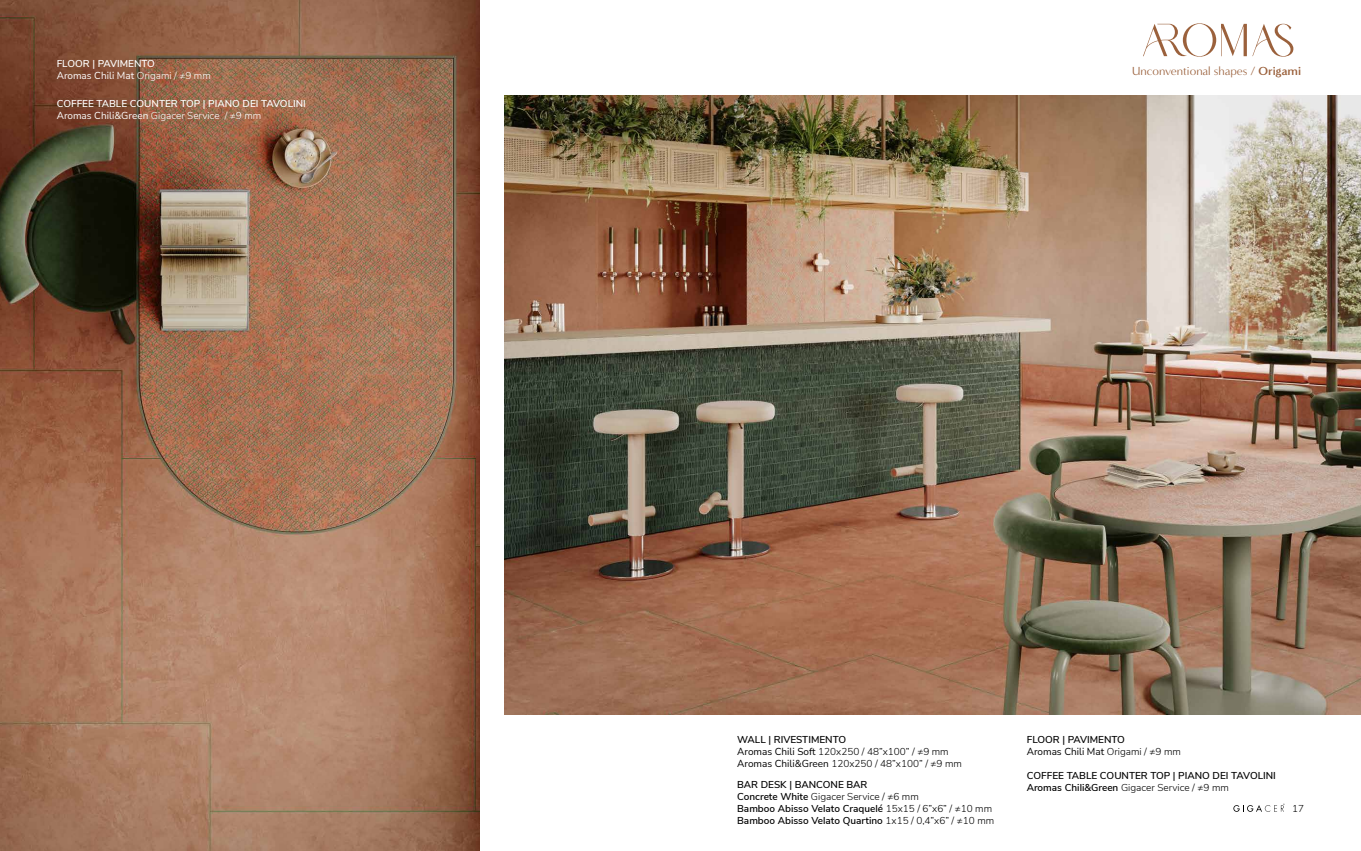
<style>
.page{position:relative;width:1361px;height:851px;background:#fff}
.page>*{position:absolute;margin:0;border:0;box-sizing:border-box;transform-origin:0 0}
.t1{font:12px "Minerva Modern";color:#9b613c}
.t2{font:600 10px/12px "Nunito Sans";color:#000}
.t3{font:600 10px/12px "Nunito Sans";color:#fff}
.t4{font:300 10px/12px "Nunito Sans";color:#000}
.s1{font-weight:400}
.s2{font-weight:300}
.s3{font-weight:700}
.s4{font-weight:600}
</style>
<div class="page">
<img style="left:504px;top:96px;width:857px;height:618px">
<img style="left:0;top:0;width:479px;height:850px">
<svg style="left:1143px;top:23px;width:150px;height:34px"></svg>
<svg style="left:1233px;top:803px;width:51px;height:8px"></svg>
<p class="t3" style="left:57px;top:57px;width:156px">FLOOR | PAVIMENTO<br><span class="s1">Aromas Chili Mat</span> <span class="s2">Origami / ≠9 mm</span></p>
<p class="t3" style="left:57px;top:97px;width:251px">COFFEE TABLE COUNTER TOP | PIANO DEI TAVOLINI<br><span class="s1">Aromas Chili&amp;Green</span> <span class="s2">Gigacer Service / ≠9 mm</span></p>
<p class="t1" style="left:1132px;top:64px;width:171px">Unconventional shapes / <span class="s3">Origami</span></p>
<p class="t4" style="left:737px;top:732px;width:226px"><span class="s4">WALL | RIVESTIMENTO<br></span><span class="s1">Aromas Chili Soft</span> 120x250 / 48”x100” / ≠9 mm<br><span class="s1">Aromas Chili&amp;Green</span> 120x250 / 48”x100” / ≠9 mm</p>
<p class="t2" style="left:737px;top:778px;width:258px">BAR DESK | BANCONE BAR<br>Concrete White <span class="s2">Gigacer Service / ≠6 mm<br></span>Bamboo Abisso Velato Craquelé <span class="s2">15x15 / 6”x6” / ≠10 mm </span>Bamboo Abisso Velato Quartino <span class="s2">1x15 / 0,4”x6” / ≠10 mm</span></p>
<p class="t2" style="left:1026px;top:732px;width:156px">FLOOR | PAVIMENTO<br><span class="s1">Aromas Chili Mat</span> <span class="s2">Origami / ≠9 mm</span></p>
<p class="t2" style="left:1026px;top:768px;width:251px">COFFEE TABLE COUNTER TOP | PIANO DEI TAVOLINI<br>Aromas Chili&amp;Green <span class="s2">Gigacer Service / ≠9 mm</span></p>
<p class="t4" style="left:1292px;top:801px;width:13px">17</p>
</div>
